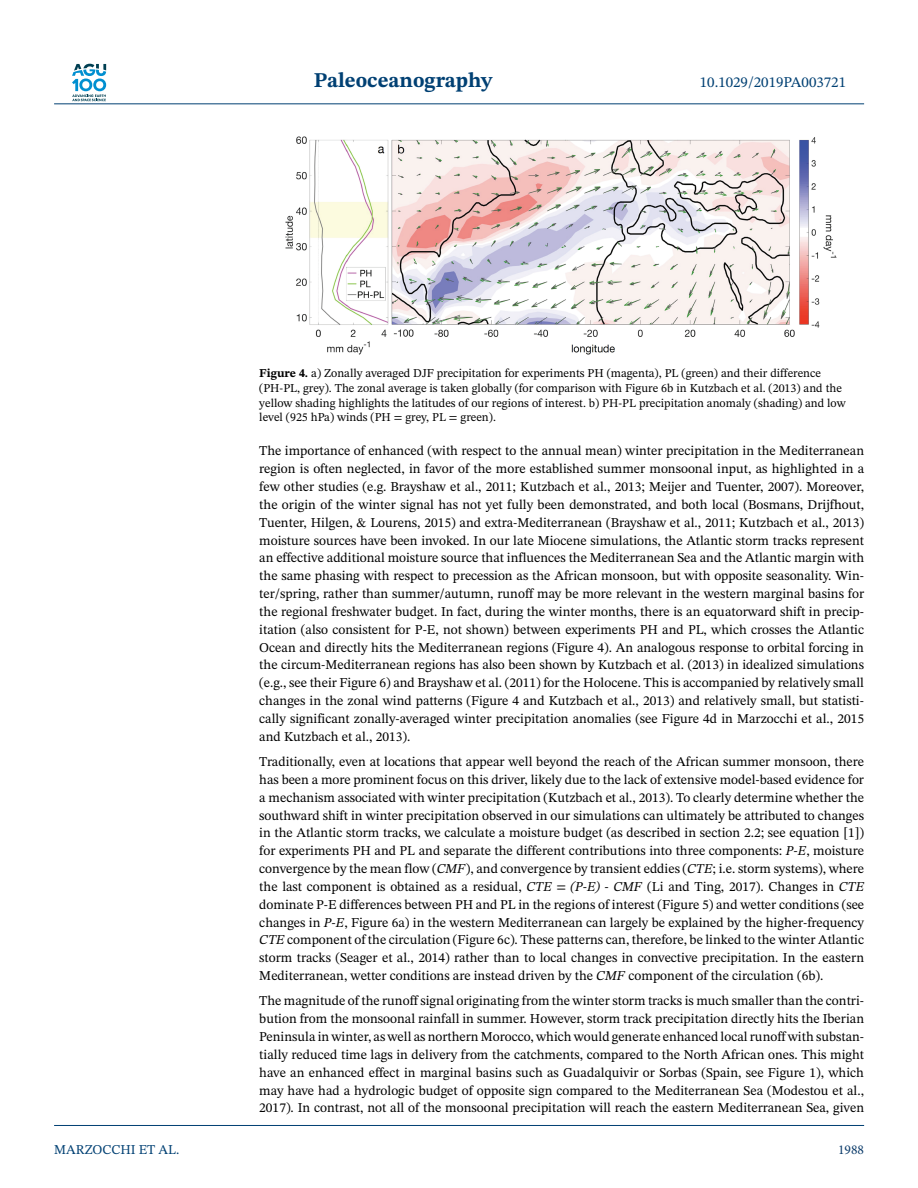
<style>
.page{position:relative;width:918px;height:1188px;background:#fff}
.page>*{position:absolute;margin:0;border:0;box-sizing:border-box;transform-origin:0 0}
.t1{font:700 21px "STIX Two Text";color:#004073}
.t2{font:15px "STIX Two Text";color:#004073}
.t3{font:13.5px/17.9px "STIX Two Text";color:#000;text-align:justify}
.t4{font:13.5px "STIX Two Text";color:#004073}
.t5{font:13.5px "Minion Pro";color:#0a3a69}
.t6{font:12px/15px "STIX Two Text";color:#000}
.s1{font-weight:700}
.s2{font-style:italic}
</style>
<div class="page">
<svg style="left:72px;top:64px;width:34px;height:37px"></svg>
<hr style="left:54px;top:103px;width:810px;height:1px;background:#004073">
<img style="left:285px;top:136px;width:552px;height:219px">
<hr style="left:54px;top:1125px;width:810px;height:1px;background:#004073">
<h1 class="t1" style="left:314px;top:72px;width:180px">Paleoceanography</h1>
<p class="t2" style="left:700px;top:77px;width:148px">10.1029/2019PA003721</p>
<p class="t6" style="left:259px;top:366px;width:588px"><span class="s1">Figure 4.</span> a) Zonally averaged DJF precipitation for experiments PH (magenta), PL (green) and their difference (PH-PL, grey). The zonal average is taken globally (for comparison with Figure 6b in Kutzbach et al. (2013) and the yellow shading highlights the latitudes of our regions of interest. b) PH-PL precipitation anomaly (shading) and low level (925 hPa) winds (PH = grey, PL = green).</p>
<p class="t3" style="left:259px;top:443px;width:606px">The importance of enhanced (with respect to the annual mean) winter precipitation in the Mediterranean region is often neglected, in favor of the more established summer monsoonal input, as highlighted in a few other studies (e.g. Brayshaw et al., 2011; Kutzbach et al., 2013; Meijer and Tuenter, 2007). Moreover, the origin of the winter signal has not yet fully been demonstrated, and both local (Bosmans, Drijfhout, Tuenter, Hilgen, &amp; Lourens, 2015) and extra-Mediterranean (Brayshaw et al., 2011; Kutzbach et al., 2013) moisture sources have been invoked. In our late Miocene simulations, the Atlantic storm tracks represent an effective additional moisture source that influences the Mediterranean Sea and the Atlantic margin with the same phasing with respect to precession as the African monsoon, but with opposite seasonality. Win&shy;ter/spring, rather than summer/autumn, runoff may be more relevant in the western marginal basins for the regional freshwater budget. In fact, during the winter months, there is an equatorward shift in precip&shy;itation (also consistent for P-E, not shown) between experiments PH and PL, which crosses the Atlantic Ocean and directly hits the Mediterranean regions (Figure 4). An analogous response to orbital forcing in the circum-Mediterranean regions has also been shown by Kutzbach et al. (2013) in idealized simulations (e.g., see their Figure 6) and Brayshaw et al. (2011) for the Holocene. This is accompanied by relatively small changes in the zonal wind patterns (Figure 4 and Kutzbach et al., 2013) and relatively small, but statisti&shy;cally significant zonally-averaged winter precipitation anomalies (see Figure 4d in Marzocchi et al., 2015 and Kutzbach et al., 2013).</p>
<p class="t3" style="left:259px;top:754px;width:606px">Traditionally, even at locations that appear well beyond the reach of the African summer monsoon, there has been a more prominent focus on this driver, likely due to the lack of extensive model-based evidence for a mechanism associated with winter precipitation (Kutzbach et al., 2013). To clearly determine whether the southward shift in winter precipitation observed in our simulations can ultimately be attributed to changes in the Atlantic storm tracks, we calculate a moisture budget (as described in section 2.2; see equation [1]) for experiments PH and PL and separate the different contributions into three components: <span class="s2">P-E</span>, moisture convergence by the mean flow (<span class="s2">CMF</span>), and convergence by transient eddies (<span class="s2">CTE</span>; i.e. storm systems), where the last component is obtained as a residual, <span class="s2">CTE = (P-E) - CMF</span> (Li and Ting, 2017). Changes in <span class="s2">CTE </span>dominate P-E differences between PH and PL in the regions of interest (Figure 5) and wetter conditions (see changes in <span class="s2">P-E</span>, Figure 6a) in the western Mediterranean can largely be explained by the higher-frequency <span class="s2">CTE</span> component of the circulation (Figure 6c). These patterns can, therefore, be linked to the winter Atlantic storm tracks (Seager et al., 2014) rather than to local changes in convective precipitation. In the eastern Mediterranean, wetter conditions are instead driven by the <span class="s2">CMF</span> component of the circulation (6b).</p>
<p class="t3" style="left:259px;top:993px;width:606px">The magnitude of the runoff signal originating from the winter storm tracks is much smaller than the contri&shy;bution from the monsoonal rainfall in summer. However, storm track precipitation directly hits the Iberian Peninsula in winter, as well as northern Morocco, which would generate enhanced local runoff with substan&shy;tially reduced time lags in delivery from the catchments, compared to the North African ones. This might have an enhanced effect in marginal basins such as Guadalquivir or Sorbas (Spain, see Figure 1), which may have had a hydrologic budget of opposite sign compared to the Mediterranean Sea (Modestou et al., 2017). In contrast, not all of the monsoonal precipitation will reach the eastern Mediterranean Sea, given</p>
<p class="t4" style="left:54px;top:1144px;width:127px">MARZOCCHI ET AL.</p>
<p class="t5" style="left:838px;top:1142px;width:27px">1988</p>
</div>
